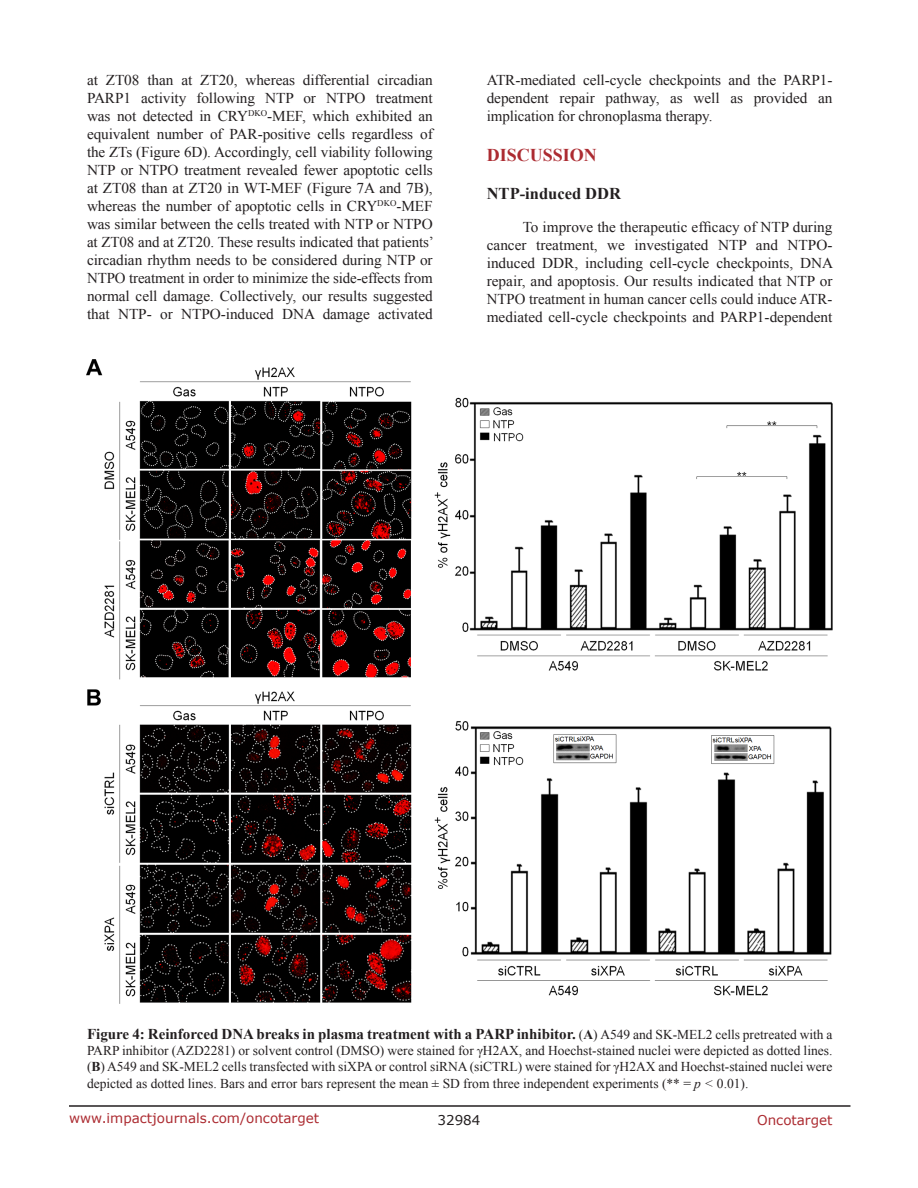
<style>
.page{position:relative;width:918px;height:1188px;background:#fff}
.page>*{position:absolute;margin:0;border:0;box-sizing:border-box;transform-origin:0 0}
.Heading{font:700 18px "Times New Roman";color:#ac2b31}
.SubHeading{font:700 16.5px "Times New Roman";color:#231f20}
.BodyText{font:15px/18px "Times New Roman";letter-spacing:-.005em;color:#231f20;text-align:justify}
.FigureText{font:700 15px "Times New Roman";color:#231f20}
.FigureText-2{font:13.5px/16.2px "Times New Roman";color:#231f20;text-align:justify}
.t1{font:13.5px "Verdana";color:#ac2b31}
.t2{font:13.5px "Verdana";color:#231f20}
.s1{font-weight:400;font-size:13.5px}
.s2{font-size:13.5px}
.s3{font-weight:700}
.s4{font-style:italic}
</style>
<div class="page">
<hr style="left:69px;top:1105px;width:781px;height:2px;background:#231f20">
<img style="left:87px;top:359px;width:746px;height:644px">
<p class="BodyText" style="left:87px;top:71px;width:348px">at ZT08 than at ZT20, whereas differential circadian PARP1 activity following NTP or NTPO treatment was not detected in CRY<sup>DKO</sup>-MEF, which exhibited an equivalent number of PAR-positive cells regardless of the ZTs (Figure 6D). Accordingly, cell viability following NTP or NTPO treatment revealed fewer apoptotic cells at ZT08 than at ZT20 in WT-MEF (Figure 7A and 7B), whereas the number of apoptotic cells in CRY<sup>DKO</sup>-MEF was similar between the cells treated with NTP or NTPO at ZT08 and at ZT20. These results indicated that patients’ circadian rhythm needs to be considered during NTP or NTPO treatment in order to minimize the side-effects from normal cell damage. Collectively, our results suggested that NTP- or NTPO-induced DNA damage activated</p>
<p class="BodyText" style="left:487px;top:71px;width:347px">ATR-mediated cell-cycle checkpoints and the PARP1- dependent repair pathway, as well as provided an implication for chronoplasma therapy.</p>
<p class="Heading" style="left:487px;top:143px;width:112px">DISCUSSION</p>
<p class="SubHeading" style="left:487px;top:182px;width:136px">NTP-induced DDR</p>
<p class="BodyText" style="left:487px;top:218px;width:348px;text-indent:36px">To improve the therapeutic efficacy of NTP during cancer treatment, we investigated NTP and NTPO&shy;induced DDR, including cell-cycle checkpoints, DNA repair, and apoptosis. Our results indicated that NTP or NTPO treatment in human cancer cells could induce ATR&shy;mediated cell-cycle checkpoints and PARP1-dependent</p>
<p class="FigureText" style="left:87px;top:1024px;width:747px">Figure 4: Reinforced DNA breaks in plasma treatment with a PARP inhibitor. <span class="s1">(</span><span class="s2">A</span><span class="s1">) A549 and SK-MEL2 cells pretreated with a</span></p>
<p class="FigureText-2" style="left:87px;top:1042px;width:747px">PARP inhibitor (AZD2281) or solvent control (DMSO) were stained for γH2AX, and Hoechst-stained nuclei were depicted as dotted lines. (<span class="s3">B</span>) A549 and SK-MEL2 cells transfected with siXPA or control siRNA (siCTRL) were stained for γH2AX and Hoechst-stained nuclei were depicted as dotted lines. Bars and error bars represent the mean ± SD from three independent experiments (** = <span class="s4">p &lt;</span> 0.01).</p>
<p class="t1" style="left:69px;top:1109px;width:252px">www.impactjournals.com/oncotarget</p>
<p class="t2" style="left:438px;top:1111px;width:44px">32984</p>
<p class="t1" style="left:757px;top:1111px;width:77px">Oncotarget</p>
</div>
